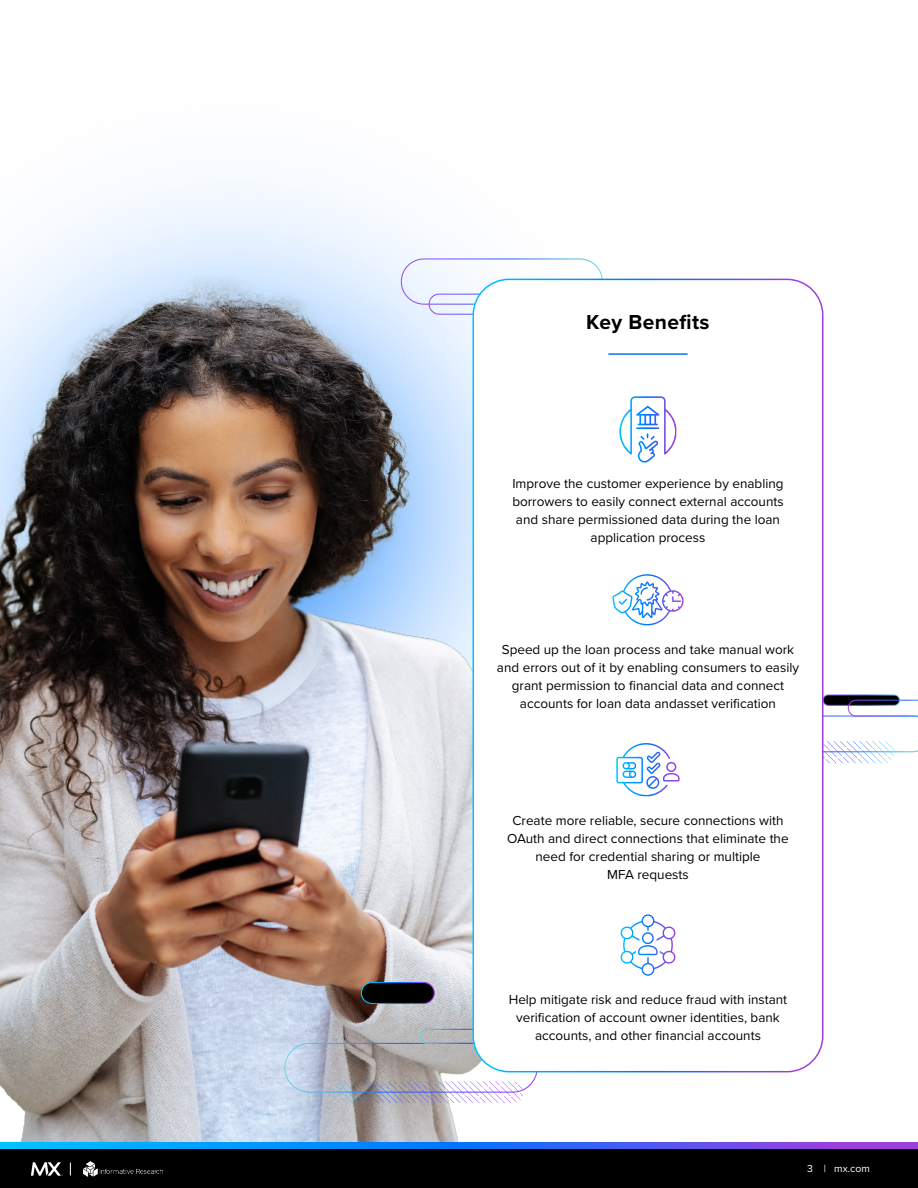
<style>
.page{position:relative;width:918px;height:1188px;background:#fff}
.page>*{position:absolute;margin:0;border:0;box-sizing:border-box;transform-origin:0 0}
.t1{font:700 21px "Proxima Nova";letter-spacing:.02em;color:#000}
.t2{font:13.5px/18px "Proxima Nova";color:#000;text-align:center}
.t3{font:10.5px "Proxima Nova";color:#fff}
</style>
<div class="page">
<svg style="left:401px;top:258px;width:202px;height:21px"></svg>
<img style="left:0;top:267px;width:512px;height:876px">
<svg style="left:0;top:1143px;width:918px;height:7px;background:#2767d2"></svg>
<div style="left:0;top:1150px;width:918px;height:38px;background:#000"></div>
<div style="left:361px;top:983px;width:73px;height:20px;background:#000;border-radius:10px"></div>
<div style="left:361px;top:982px;width:74px;height:22px;border:1px solid #fff;border-radius:10px"></div>
<svg style="left:823px;top:695px;width:77px;height:10px"></svg>
<div style="left:823px;top:695px;width:77px;height:11px;border:1px solid #fff;border-radius:5px"></div>
<svg style="left:824px;top:700px;width:94px;height:63px"></svg>
<div style="left:284px;top:1043px;width:254px;height:50px;border:1px solid #fff;border-radius:24px"></div>
<div style="left:419px;top:1029px;width:100px;height:15px;border:1px solid #fff;border-radius:7px"></div>
<svg style="left:393px;top:1081px;width:131px;height:9px"></svg>
<div style="left:473px;top:279px;width:350px;height:793px;background:#fff;border-radius:36px"></div>
<div style="left:473px;top:279px;width:351px;height:793px;border:2px solid #fff;border-radius:36px"></div>
<hr style="left:608px;top:353px;width:80px;height:2px;background:#0075ff">
<svg style="left:616px;top:743px;width:60px;height:53px"></svg>
<svg style="left:612px;top:574px;width:72px;height:51px"></svg>
<svg style="left:619px;top:396px;width:57px;height:59px"></svg>
<svg style="left:621px;top:914px;width:55px;height:62px"></svg>
<svg style="left:31px;top:1162px;width:32px;height:14px"></svg>
<svg style="left:70px;top:1163px;width:1px;height:13px"></svg>
<img style="left:84px;top:1161px;width:78px;height:16px">
<h1 class="t1" style="left:586px;top:306px;width:125px">Key Benefits</h1>
<p class="t2" style="left:512px;top:474px;width:273px">Improve the customer experience by enabling borrowers to easily connect external accounts and share permissioned data during the loan application process</p>
<p class="t2" style="left:497px;top:640px;width:304px">Speed up the loan process and take manual work and errors out of it by enabling consumers to easily grant permission to financial data and connect accounts for loan data andasset verification</p>
<p class="t2" style="left:507px;top:811px;width:283px">Create more reliable, secure connections with OAuth and direct connections that eliminate the need for credential sharing or multiple<br>MFA requests</p>
<p class="t2" style="left:509px;top:990px;width:280px">Help mitigate risk and reduce fraud with instant verification of account owner identities, bank accounts, and other financial accounts</p>
<p class="t3" style="left:807px;top:1161px;width:64px">3 | mx.com</p>
</div>
